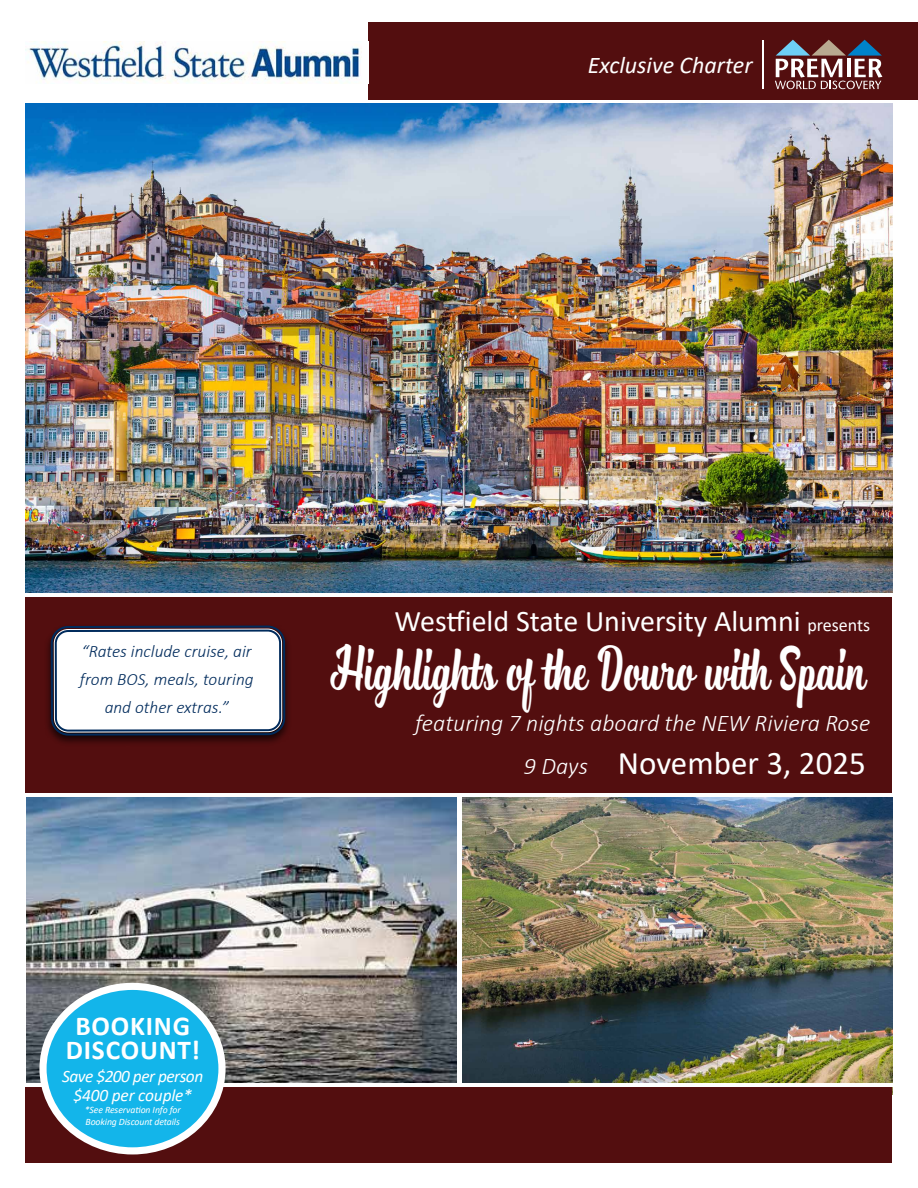
<style>
.page{position:relative;width:918px;height:1188px;background:#fff}
.page>*{position:absolute;margin:0;border:0;box-sizing:border-box;transform-origin:0 0}
.t1{font:54.6px "Chiladepia Script";color:#fff;scale:.79 1}
.t2{font:33px "Calibri";color:#fff}
.t3{font:30px "Calibri";color:#fff}
.t4{font:700 27.3px/23.7px "Calibri";letter-spacing:.03em;color:#fff;text-align:center}
.t5{font:italic 300 24px "Calibri";color:#fff}
.t6{font:italic 24px "Calibri";color:#fff}
.t7{font:italic 300 17.4px/27.8px "Calibri";color:#002b5c;text-align:center}
.t8{font:italic 17.4px/18.6px "Calibri";letter-spacing:-.03em;color:#fff;text-align:center}
.t9{font:italic 9.75px/12px "Calibri";letter-spacing:-.01em;color:#fff}
.s1{font-size:18px}
.s2{font-weight:300;font-style:italic;font-size:24px}
</style>
<div class="page">
<img style="left:26px;top:103px;width:866px;height:490px">
<img style="left:462px;top:797px;width:430px;height:286px">
<div style="left:369px;top:23px;width:549px;height:77px;background:#530e0f"></div>
<img style="left:26px;top:797px;width:431px;height:286px">
<div style="left:25px;top:1085px;width:867px;height:77px;background:#530e0f"></div>
<div style="left:26px;top:597px;width:866px;height:198px;background:#530e0f"></div>
<hr style="left:21px;top:793px;width:874px;height:4px;background:#fff">
<hr style="left:22px;top:1084px;width:874px;height:3px;background:#fff">
<hr style="left:762px;top:40px;width:2px;height:48px;background:#fff">
<svg style="left:775px;top:40px;width:107px;height:49px"></svg>
<img style="left:26px;top:41px;width:336px;height:43px">
<div style="left:44px;top:624px;width:248px;height:123px;background:#000;opacity:.75"></div>
<svg style="left:50px;top:625px;width:236px;height:538px"></svg>
<img style="left:54px;top:41px;width:228px;height:1122px">
<h3 class="t6" style="left:588px;top:48px;width:166px">Exclusive Charter</h3>
<p class="t7" style="left:80px;top:637px;width:175px">“Rates include cruise, air from BOS, meals, touring and other extras.”</p>
<h3 class="t3" style="left:395px;top:600px;width:477px">Westfield State University Alumni <span class="s1">presents</span></h3>
<h1 class="t1" style="left:331px;top:629px;width:679px">Highlights of the Douro with Spain</h1>
<h3 class="t5" style="left:415px;top:709px;width:457px">featuring 7 nights aboard the NEW Riviera Rose</h3>
<h2 class="t2" style="left:524px;top:740px;width:343px"><span class="s2">9 Days</span> November 3, 2025</h2>
<h3 class="t4" style="left:66px;top:1014px;width:136px">BOOKING<br>DISCOUNT!</h3>
<p class="t8" style="left:62px;top:1066px;width:143px">Save $200 per person $400 per couple*</p>
<p class="t9" style="left:85px;top:1103px;width:97px">*See Reservation Info for<br>Booking Discount details</p>
</div>
